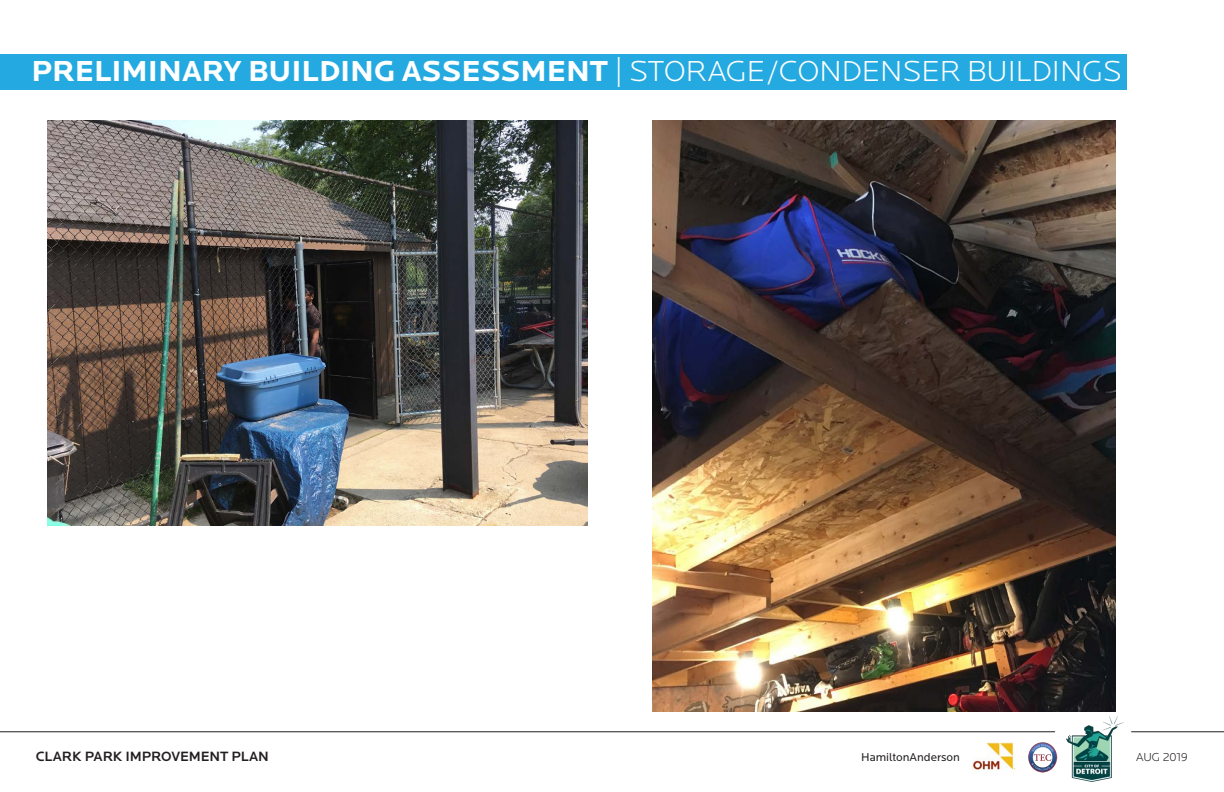
<style>
.page{position:relative;width:1224px;height:792px;background:#fff}
.page>*{position:absolute;margin:0;border:0;box-sizing:border-box;transform-origin:0 0}
.t1{font:700 30px "Locator";color:#fff}
.t2{font:500 14px "Locator";letter-spacing:-.01em;color:#231f20}
.t3{font:300 12px "Locator";letter-spacing:-.02em;color:#231f20}
.t4{font:11.8px "Locator";letter-spacing:-.005em;color:#231f20}
.s1{font-weight:300}
</style>
<div class="page">
<hr style="left:0;top:731px;width:1055px;height:1px;background:#231f20">
<hr style="left:1132px;top:731px;width:92px;height:1px;background:#231f20">
<img style="left:1050px;top:716px;width:83px;height:66px">
<img style="left:972px;top:742px;width:44px;height:28px">
<img style="left:1028px;top:740px;width:32px;height:34px">
<div style="left:0;top:54px;width:1126px;height:35px;background:#24aae1"></div>
<img style="left:48px;top:121px;width:540px;height:405px">
<img style="left:652px;top:121px;width:464px;height:591px">
<p class="t1" style="left:32px;top:54px;width:1092px">PRELIMINARY BUILDING ASSESSMENT <span class="s1">| STORAGE/CONDENSER BUILDINGS</span></p>
<p class="t2" style="left:36px;top:748px;width:235px">CLARK PARK IMPROVEMENT PLAN</p>
<p class="t4" style="left:861px;top:751px;width:100px">HamiltonAnderson</p>
<p class="t3" style="left:1136px;top:750px;width:53px">AUG 2019</p>
</div>
